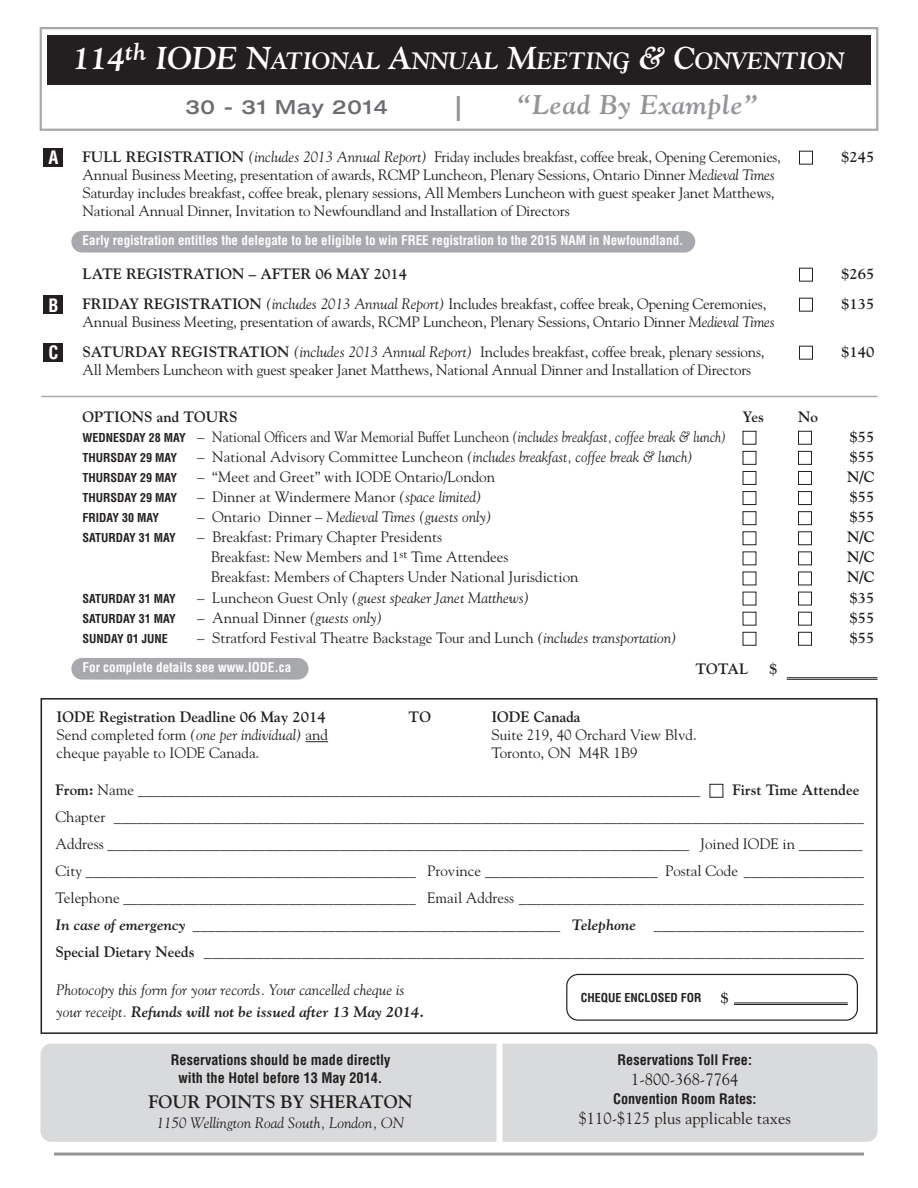
<style>
.page{position:relative;width:918px;height:1188px;background:#fff}
.page>*{position:absolute;margin:0;border:0;box-sizing:border-box;transform-origin:0 0}
.t1{font:italic 700 27px "Goudy";letter-spacing:.035em;color:#939598}
.t2{font:italic 700 23.7px "Goudy";color:#fff}
.t3{font:500 expanded 19.5px "Helvetica Neue";letter-spacing:.045em;color:#6c6d70}
.t4{font:700 18px "Goudy";color:#231f20}
.t5{font:700 condensed 18px "Helvetica";color:#fff}
.t6{font:16.5px "Goudy";color:#231f20}
.t7{font:15px/18px "Goudy";color:#231f20}
.t8{font:italic 15px/22.5px "Goudy";color:#231f20}
.t9{font:700 15px "Goudy";color:#231f20}
.t10{font:italic 15px "Goudy";color:#231f20;scale:.95 1}
.t11{font:700 condensed 14.25px/18px "Helvetica";color:#231f20;text-align:center}
.t12{font:700 condensed 13.2px "Helvetica";color:#fff}
.t13{font:700 condensed 12px "Helvetica";color:#231f20}
.s1{font-size:31.5px}
.s2{font-weight:700}
.s3{font-style:italic}
.s4{font-family:"Helvetica";font-weight:700;font-stretch:condensed;font-size:12px}
.s5{font-style:normal}
.s6{font-weight:700;font-style:italic}
</style>
<div class="page">
<div style="left:40px;top:1044px;width:838px;height:98px;background:#d9dadc;border-radius:11px"></div>
<div style="left:71px;top:231px;width:624px;height:22px;background:#a8a9ad;border-radius:11px"></div>
<div style="left:40px;top:27px;width:838px;height:104px;border:2px solid #a8a9ad"></div>
<div style="left:47px;top:35px;width:824px;height:49px;background:#231f20"></div>
<div style="left:41px;top:698px;width:837px;height:336px;border:2px solid #231f20"></div>
<svg style="left:306px;top:741px;width:22px;height:1px"></svg>
<div style="left:43px;top:148px;width:20px;height:19px;background:#231f20"></div>
<div style="left:43px;top:296px;width:20px;height:18px;background:#231f20"></div>
<div style="left:43px;top:343px;width:20px;height:18px;background:#231f20"></div>
<svg style="left:799px;top:150px;width:14px;height:210px"></svg>
<div style="left:71px;top:658px;width:237px;height:22px;background:#a8a9ad;border-radius:11px"></div>
<hr style="left:41px;top:396px;width:837px;height:1px;background:#a8a9ad">
<div style="left:709px;top:784px;width:14px;height:14px;border:1px solid #231f20"></div>
<div style="left:496px;top:1035px;width:6px;height:113px;background:#fff"></div>
<hr style="left:457px;top:96px;width:3px;height:25px;background:#939598">
<svg style="left:566px;top:974px;width:292px;height:47px"></svg>
<hr style="left:734px;top:1003px;width:114px;height:1px;background:#231f20">
<hr style="left:734px;top:1004px;width:114px;height:1px;background:#231f20">
<hr style="left:54px;top:1153px;width:810px;height:3px;background:#939598">
<svg style="left:742px;top:430px;width:70px;height:216px"></svg>
<hr style="left:787px;top:677px;width:91px;height:1px;background:#231f20">
<hr style="left:787px;top:679px;width:91px;height:1px;background:#231f20">
<h2 class="t2" style="left:73px;top:51px;width:773px"><span class="s1">114</span><sup>th</sup> <span class="s1">IODE N</span>ATIONAL <span class="s1">A</span>NNUAL <span class="s1">M</span>EETING <span class="s1">&amp; C</span>ONVENTION</h2>
<p class="t5" style="left:49px;top:150px;width:12px">A</p>
<p class="t5" style="left:49px;top:298px;width:12px">B</p>
<p class="t5" style="left:49px;top:345px;width:12px">C</p>
<h3 class="t3" style="left:185px;top:100px;width:204px">30 - 31 May 2014</h3>
<h1 class="t1" style="left:518px;top:94px;width:241px">“Lead By Example”</h1>
<p class="t7" style="left:83px;top:149px;width:700px"><span class="s2">FULL REGISTRATION</span> <span class="s3">(includes 2013 Annual Report)</span> Friday includes breakfast, coffee break, Opening Ceremonies,</p>
<p class="t9" style="left:841px;top:150px;width:35px">$245</p>
<p class="t7" style="left:83px;top:167px;width:694px;text-align:justify">Annual Business Meeting, presentation of awards, RCMP Luncheon, Plenary Sessions, Ontario Dinner <span class="s3">Medieval Times </span>Saturday includes breakfast, coffee break, plenary sessions, All Members Luncheon with guest speaker Janet Matthews, National Annual Dinner, Invitation to Newfoundland and Installation of Directors</p>
<p class="t12" style="left:83px;top:235px;width:603px">Early registration entitles the delegate to be eligible to win FREE registration to the 2015 NAM in Newfoundland.</p>
<p class="t9" style="left:83px;top:267px;width:326px">LATE REGISTRATION – AFTER 06 MAY 2014</p>
<p class="t9" style="left:841px;top:267px;width:35px">$265</p>
<p class="t7" style="left:83px;top:296px;width:685px"><span class="s2">FRIDAY REGISTRATION</span> <span class="s3">(includes 2013 Annual Report)</span> Includes breakfast, coffee break, Opening Ceremonies,</p>
<p class="t9" style="left:841px;top:297px;width:35px">$135</p>
<p class="t7" style="left:83px;top:308px;width:694px;line-height:30px">Annual Business Meeting, presentation of awards, RCMP Luncheon, Plenary Sessions, Ontario Dinner <span class="s3">Medieval Times<br></span><span class="s2">SATURDAY REGISTRATION</span> <span class="s3">(includes 2013 Annual Report)</span> Includes breakfast, coffee break, plenary sessions,</p>
<p class="t9" style="left:841px;top:345px;width:35px">$140</p>
<p class="t7" style="left:83px;top:362px;width:670px">All Members Luncheon with guest speaker Janet Matthews, National Annual Dinner and Installation of Directors</p>
<p class="t9" style="left:83px;top:410px;width:156px">OPTIONS and TOURS</p>
<p class="t9" style="left:743px;top:410px;width:23px">Yes</p>
<p class="t9" style="left:798px;top:410px;width:21px">No</p>
<p class="t7" style="left:83px;top:429px;width:645px"><span class="s4">WEDNESDAY 28 MAY</span> – National Officers and War Memorial Buffet Luncheon <span class="s3">(includes breakfast, coffee break &amp; lunch)</span></p>
<p class="t9" style="left:850px;top:431px;width:27px">$55</p>
<p class="t13" style="left:83px;top:453px;width:96px">THURSDAY 29 MAY</p>
<p class="t10" style="left:197px;top:451px;width:523px"><span class="s5">– National Advisory Committee Luncheon</span> (includes breakfast, coffee break &amp; lunch)</p>
<p class="t9" style="left:850px;top:451px;width:27px">$55</p>
<p class="t13" style="left:83px;top:473px;width:96px">THURSDAY 29 MAY</p>
<p class="t7" style="left:197px;top:469px;width:299px">– “Meet and Greet” with IODE Ontario/London</p>
<p class="t9" style="left:847px;top:471px;width:29px">N/C</p>
<p class="t13" style="left:83px;top:493px;width:96px">THURSDAY 29 MAY</p>
<p class="t7" style="left:197px;top:489px;width:286px">– Dinner at Windermere Manor <span class="s3">(space limited)</span></p>
<p class="t9" style="left:850px;top:491px;width:27px">$55</p>
<p class="t13" style="left:83px;top:513px;width:78px">FRIDAY 30 MAY</p>
<p class="t8" style="left:197px;top:507px;width:296px"><span class="s5">– Ontario Dinner –</span> Medieval Times (guests only)</p>
<p class="t9" style="left:850px;top:511px;width:27px">$55</p>
<p class="t13" style="left:83px;top:533px;width:95px">SATURDAY 31 MAY</p>
<p class="t7" style="left:197px;top:529px;width:246px">– Breakfast: Primary Chapter Presidents</p>
<p class="t9" style="left:847px;top:531px;width:29px">N/C</p>
<p class="t7" style="left:211px;top:549px;width:299px">Breakfast: New Members and 1<sup>st</sup> Time Attendees</p>
<p class="t9" style="left:847px;top:551px;width:29px">N/C</p>
<p class="t7" style="left:211px;top:569px;width:369px">Breakfast: Members of Chapters Under National Jurisdiction</p>
<p class="t9" style="left:847px;top:571px;width:29px">N/C</p>
<p class="t13" style="left:83px;top:594px;width:95px">SATURDAY 31 MAY</p>
<p class="t8" style="left:197px;top:587px;width:334px"><span class="s5">– Luncheon Guest Only</span> (guest speaker Janet Matthews)</p>
<p class="t9" style="left:850px;top:591px;width:27px">$35</p>
<p class="t13" style="left:83px;top:614px;width:95px">SATURDAY 31 MAY</p>
<p class="t7" style="left:197px;top:610px;width:187px">– Annual Dinner <span class="s3">(guests only)</span></p>
<p class="t9" style="left:850px;top:611px;width:27px">$55</p>
<p class="t13" style="left:83px;top:634px;width:87px">SUNDAY 01 JUNE</p>
<p class="t7" style="left:197px;top:630px;width:481px">– Stratford Festival Theatre Backstage Tour and Lunch <span class="s3">(includes transportation)</span></p>
<p class="t9" style="left:850px;top:632px;width:27px">$55</p>
<p class="t12" style="left:83px;top:662px;width:210px">For complete details see www.IODE.ca</p>
<p class="t9" style="left:695px;top:663px;width:54px">TOTAL</p>
<p class="t9" style="left:769px;top:663px;width:10px">$</p>
<p class="t7" style="left:57px;top:709px;width:273px"><span class="s2">IODE Registration Deadline 06 May 2014<br></span>Send completed form <span class="s3">(one per individual)</span> and cheque payable to IODE Canada.</p>
<p class="t9" style="left:409px;top:711px;width:24px">TO</p>
<p class="t9" style="left:491px;top:711px;width:91px">IODE Canada</p>
<p class="t7" style="left:491px;top:727px;width:207px">Suite 219, 40 Orchard View Blvd.<br>Toronto, ON M4R 1B9</p>
<p class="t7" style="left:55px;top:782px;width:646px"><span class="s2">From:</span> Name ___________________________________________________________________________</p>
<p class="t9" style="left:732px;top:784px;width:129px">First Time Attendee</p>
<p class="t7" style="left:55px;top:804px;width:810px;line-height:27px;text-align:justify">Chapter ____________________________________________________________________________________________________ Address ______________________________________________________________________________ Joined IODE in _________ City ____________________________________________ Province _______________________ Postal Code ________________ Telephone _______________________________________ Email Address ______________________________________________ <span class="s6">In case of emergency</span> _________________________________________________ <span class="s6">Telephone</span> ____________________________ <span class="s2">Special Dietary Needs</span> <span class="s3">________________________________________________________________________________________</span></p>
<p class="t8" style="left:56px;top:980px;width:370px">Photocopy this form for your records. Your cancelled cheque is your receipt. <span class="s2">Refunds will not be issued after 13 May 2014.</span></p>
<p class="t13" style="left:581px;top:993px;width:122px">CHEQUE ENCLOSED FOR</p>
<p class="t9" style="left:721px;top:992px;width:10px">$</p>
<p class="t11" style="left:171px;top:1052px;width:221px">Reservations should be made directly with the Hotel before 13 May 2014.</p>
<p class="t4" style="left:148px;top:1095px;width:266px">FOUR POINTS BY SHERATON</p>
<p class="t8" style="left:157px;top:1113px;width:249px">1150 Wellington Road South, London, ON</p>
<p class="t11" style="left:618px;top:1052px;width:136px">Reservations Toll Free:</p>
<p class="t6" style="left:631px;top:1072px;width:109px">1-800-368-7764</p>
<p class="t11" style="left:613px;top:1091px;width:145px">Convention Room Rates:</p>
<p class="t6" style="left:579px;top:1111px;width:214px">$110-$125 plus applicable taxes</p>
</div>
